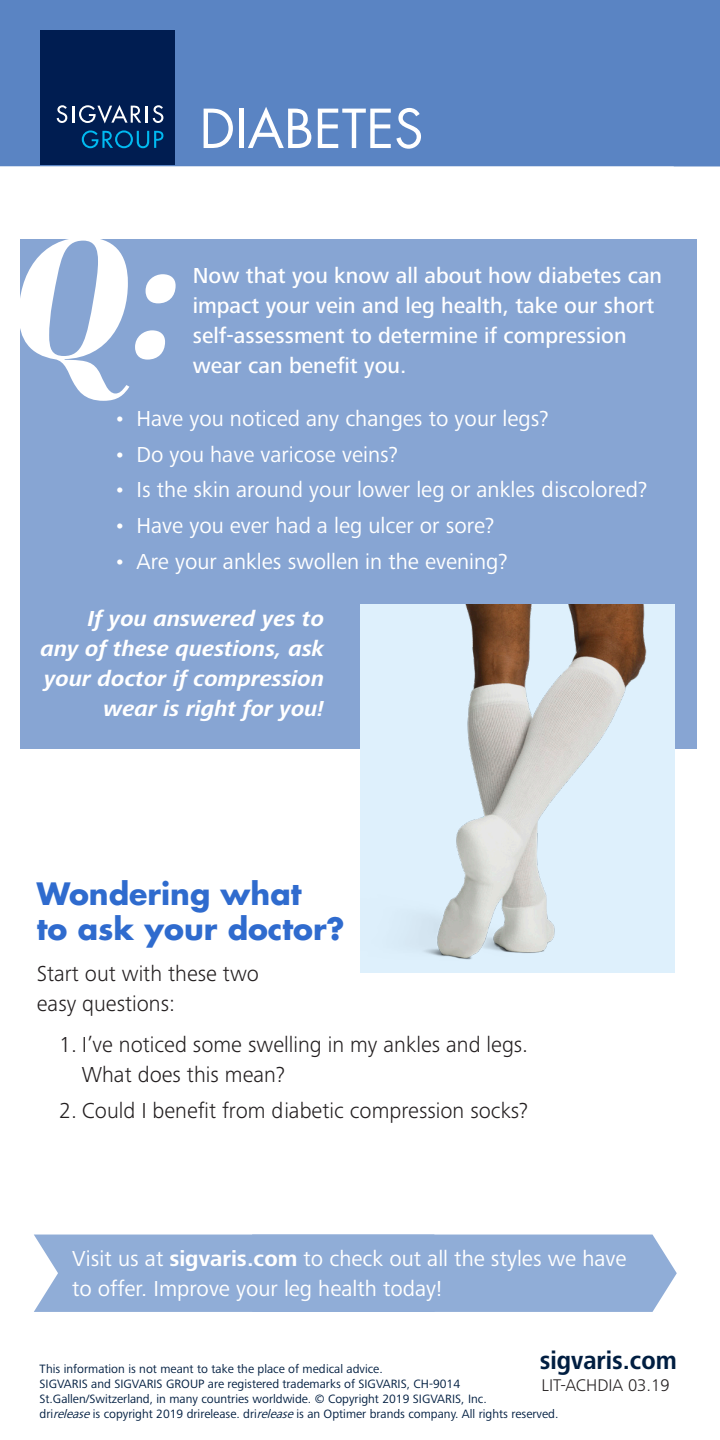
<style>
.page{position:relative;width:720px;height:1440px;background:#fff}
.page>*{position:absolute;margin:0;border:0;box-sizing:border-box;transform-origin:0 0}
.t1{font:italic 169.75px "Abril Fatface";color:#fff}
.t2{font:52.25px "Futura LT";color:#fff}
.t3{font:700 30px/35px "Futura LT";color:#2f6bce}
.t4{font:700 26.25px "Frutiger Next Pro";color:#001e41;scale:.92 1}
.t5{font:22.5px/30px "Frutiger Next Pro";color:#fff}
.t6{font:300 22.5px/30px "Frutiger Next Pro";color:#231f20}
.t7{font:500 22.5px/30px "Frutiger Next Pro";color:#fff}
.t8{font:italic 700 22.5px/30px "Frutiger Next Pro";color:#fff;text-align:right}
.t9{font:300 17.5px "Frutiger Next Pro";color:#231f20}
.t10{font:12.5px/15px "Frutiger Next Pro";color:#001e41}
.s1{font-weight:700}
.s2{font-style:italic}
</style>
<div class="page">
<div style="left:34px;top:1235px;width:643px;height:77px;background:#90add7"></div>
<div style="left:0;top:0;width:720px;height:166px;background:#5a84c3"></div>
<div style="left:40px;top:30px;width:135px;height:135px;background:#001d51"></div>
<svg style="left:57px;top:105px;width:106px;height:19px"></svg>
<svg style="left:82px;top:130px;width:81px;height:18px"></svg>
<div style="left:20px;top:239px;width:677px;height:510px;background:#87a5d3"></div>
<img style="left:360px;top:605px;width:315px;height:368px">
<p class="t2" style="left:200px;top:95px;width:225px">DIABETES</p>
<p class="t1" style="left:12px;top:176px;width:169px">Q:</p>
<p class="t7" style="left:193px;top:261px;width:471px">Now that you know all about how diabetes can impact your vein and leg health, take our short self-assessment to determine if compression wear can benefit you.</p>
<p class="t5" style="left:114px;top:403px;width:436px">• Have you noticed any changes to your legs?</p>
<p class="t5" style="left:114px;top:439px;width:286px">• Do you have varicose veins?</p>
<p class="t5" style="left:114px;top:475px;width:535px">• Is the skin around your lower leg or ankles discolored?</p>
<p class="t5" style="left:114px;top:511px;width:382px">• Have you ever had a leg ulcer or sore?</p>
<p class="t5" style="left:114px;top:547px;width:395px">• Are your ankles swollen in the evening?</p>
<p class="t8" style="left:41px;top:604px;width:285px">If you answered yes to<br>any of these questions, ask your doctor if compression wear is right for you!</p>
<p class="t3" style="left:37px;top:875px;width:309px">Wondering what<br>to ask your doctor?</p>
<p class="t6" style="left:37px;top:958px;width:224px">Start out with these two easy questions:</p>
<p class="t6" style="left:82px;top:1030px;width:448px;text-indent:-23px">1. I’ve noticed some swelling in my ankles and legs.<br>What does this mean?</p>
<p class="t6" style="left:59px;top:1095px;width:470px">2. Could I benefit from diabetic compression socks?</p>
<p class="t5" style="left:72px;top:1244px;width:556px">Visit us at <span class="s1">sigvaris.com</span> to check out all the styles we have to offer. Improve your leg health today!</p>
<p class="t4" style="left:540px;top:1345px;width:150px">sigvaris.com</p>
<p class="t9" style="left:542px;top:1376px;width:130px">LIT-ACHDIA 03.19</p>
<p class="t10" style="left:40px;top:1361px;width:449px">This information is not meant to take the place of medical advice.<br>SIGVARIS and SIGVARIS GROUP are registered trademarks of SIGVARIS, CH-9014<br>St.Gallen/Switzerland, in many countries worldwide. © Copyright 2019 SIGVARIS, Inc.</p>
<p class="t10" style="left:40px;top:1406px;width:520px">dri<span class="s2">release</span>is copyright 2019 drirelease. dri<span class="s2">release</span>is an Optimer brands company. All rights reserved.</p>
</div>
